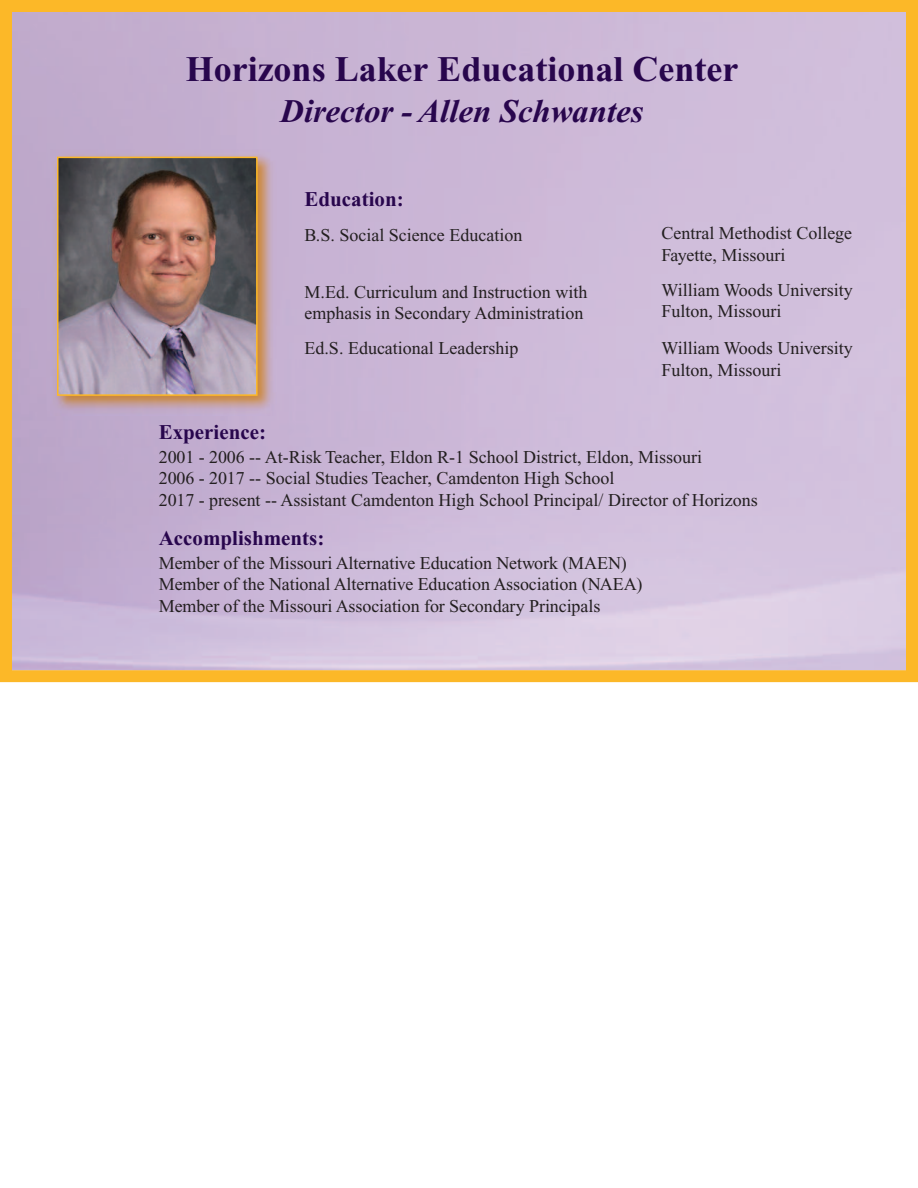
<style>
.page{position:relative;width:918px;height:1188px;background:#fff}
.page>*{position:absolute;margin:0;border:0;box-sizing:border-box;transform-origin:0 0}
.t1{font:700 36px "Times New Roman";color:#28064d}
.t2{font:italic 700 33px "Times New Roman";color:#28064d}
.t3{font:700 21px "Times New Roman";color:#28064d}
.t4{font:18px/21.6px "Times New Roman";color:#231f20}
</style>
<div class="page">
<div style="left:0;top:0;width:918px;height:682px;border:12px solid #fcb828"></div>
<img style="left:50px;top:150px;width:227px;height:265px">
<img style="left:60px;top:160px;width:195px;height:233px">
<div style="left:57px;top:157px;width:201px;height:239px;border:2px solid #fcb828"></div>
<h1 class="t1" style="left:186px;top:57px;width:554px">Horizons Laker Educational Center</h1>
<h2 class="t2" style="left:280px;top:100px;width:365px">Director - Allen Schwantes</h2>
<p class="t3" style="left:304px;top:192px;width:101px">Education:</p>
<p class="t4" style="left:304px;top:226px;width:219px">B.S. Social Science Education</p>
<p class="t4" style="left:305px;top:282px;width:284px">M.Ed. Curriculum and Instruction with emphasis in Secondary Administration</p>
<p class="t4" style="left:305px;top:339px;width:215px">Ed.S. Educational Leadership</p>
<p class="t4" style="left:662px;top:224px;width:192px">Central Methodist College<br>Fayette, Missouri</p>
<p class="t4" style="left:662px;top:281px;width:193px">William Woods University<br>Fulton, Missouri</p>
<p class="t4" style="left:662px;top:339px;width:193px">William Woods University<br>Fulton, Missouri</p>
<p class="t3" style="left:159px;top:425px;width:109px">Experience:</p>
<p class="t4" style="left:159px;top:448px;width:601px">2001 - 2006 -- At-Risk Teacher, Eldon R-1 School District, Eldon, Missouri<br>2006 - 2017 -- Social Studies Teacher, Camdenton High School<br>2017 - present -- Assistant Camdenton High School Principal/ Director of Horizons</p>
<p class="t3" style="left:159px;top:532px;width:167px">Accomplishments:</p>
<p class="t4" style="left:159px;top:553px;width:485px">Member of the Missouri Alternative Education Network (MAEN)<br>Member of the National Alternative Education Association (NAEA)<br>Member of the Missouri Association for Secondary Principals</p>
</div>
